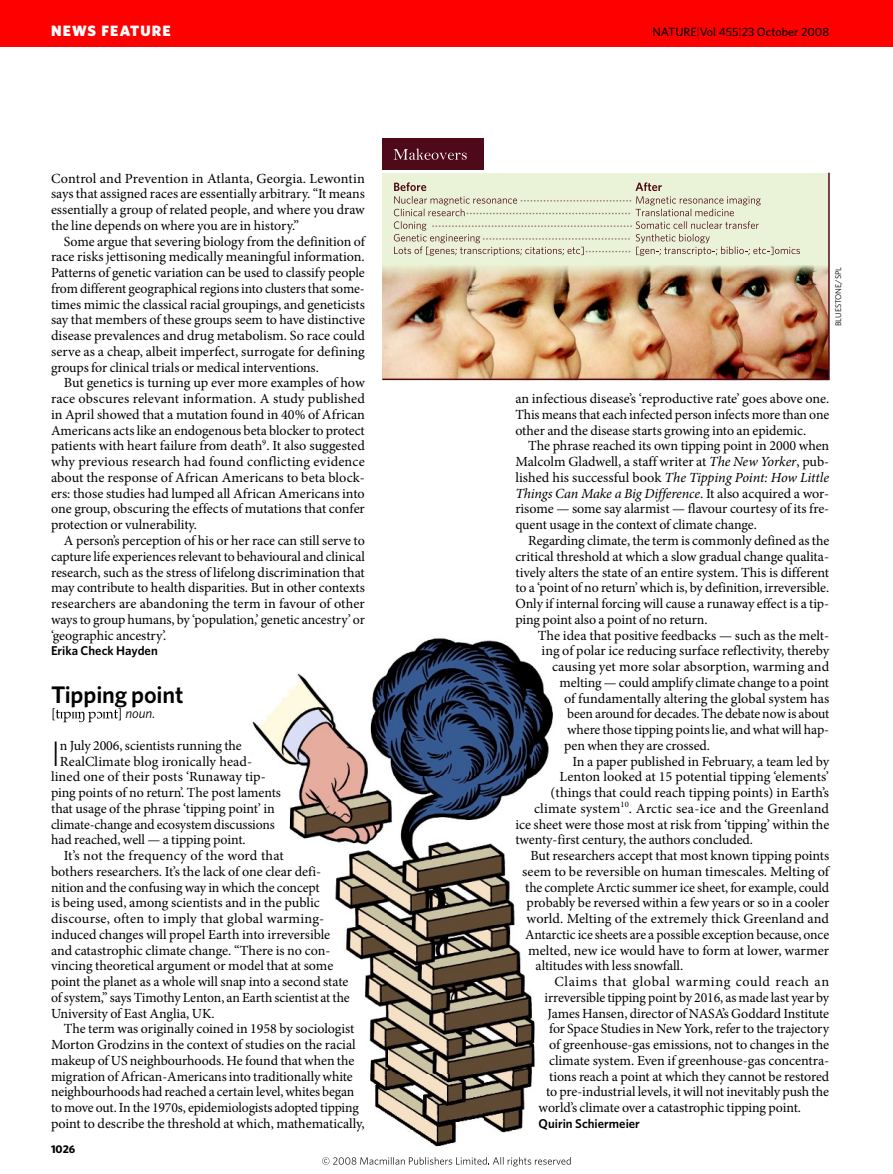
<style>
.page{position:relative;width:893px;height:1174px;background:#fff}
.page>*{position:absolute;margin:0;border:0;box-sizing:border-box;transform-origin:0 0}
.t1{font:300 35.4px "Whitney";color:#000}
.t2{font:600 24px "Whitney";letter-spacing:-.005em;color:#000}
.t3{font:900 15px "Whitney";letter-spacing:.075em;color:#fff}
.t4{font:13.95px/15.8px "Minion Pro";letter-spacing:-.005em;color:#000;text-align:justify}
.t5{font:13.95px "Minion Pro";letter-spacing:.015em;color:#000}
.t6{font:13.95px "Minion Pro";letter-spacing:.045em;color:#000}
.t7{font:italic 13.95px "Whitney";color:#000}
.t8{font:600 12.75px "Whitney";color:#000}
.t9{font:500 12px "Whitney";color:#000}
.t10{font:700 11.25px "Whitney";color:#000}
.t11{font:8.25px "Whitney";color:#000}
.s1{font-weight:300}
.s2{font-family:"Minion Pro";font-style:normal}
.s3{font-style:italic}
</style>
<div class="page">
<img style="left:252px;top:638px;width:309px;height:529px">
<div style="left:382px;top:138px;width:102px;height:32px;background:#4e0a18"></div>
<img style="left:382px;top:172px;width:448px;height:209px">
<svg style="left:394px;top:182px;width:406px;height:74px;background:#dde0c8"></svg>
<svg style="left:393px;top:149px;width:74px;height:11px"></svg>
<svg style="left:56px;top:709px;width:62px;height:13px"></svg>
<div style="left:0;top:0;width:893px;height:47px;background:#f00"></div>
<svg style="left:322px;top:1157px;width:249px;height:9px"></svg>
<p class="t3" style="left:51px;top:25px;width:121px">NEWS FEATURE</p>
<p class="t9" style="left:652px;top:27px;width:178px">NATURE<span class="s1">|</span>Vol 455<span class="s1">|</span>23 October 2008</p>
<p class="t4" style="left:51px;top:171px;width:315px">Control and Prevention in Atlanta, Georgia. Lewontin says that assigned races are essentially arbitrary. “It means essentially a group of related people, and where you draw the line depends on where you are in history.”</p>
<p class="t4" style="left:51px;top:234px;width:315px;text-indent:13px">Some argue that severing biology from the definition of race risks jettisoning medically meaningful information.<br>Patterns of genetic variation can be used to classify people from different geographical regions into clusters that some&shy;times mimic the classical racial groupings, and geneticists say that members of these groups seem to have distinctive disease prevalences and drug metabolism. So race could serve as a cheap, albeit imperfect, surrogate for defining groups for clinical trials or medical interventions.</p>
<p class="t4" style="left:51px;top:376px;width:315px;text-indent:13px">But genetics is turning up ever more examples of how race obscures relevant information. A study published in April showed that a mutation found in 40% of African Americans acts like an endogenous beta blocker to protect patients with heart failure from death<sup>9</sup>. It also suggested why previous research had found conflicting evidence about the response of African Americans to beta block&shy;ers: those studies had lumped all African Americans into one group, obscuring the effects of mutations that confer protection or vulnerability.</p>
<p class="t4" style="left:51px;top:534px;width:315px;text-indent:13px">A person’s perception of his or her race can still serve to capture life experiences relevant to behavioural and clinical research, such as the stress of lifelong discrimination that may contribute to health disparities. But in other contexts researchers are abandoning the term in favour of other ways to group humans, by ‘population,’ genetic ancestry’ or ‘geographic ancestry’.</p>
<p class="t8" style="left:51px;top:646px;width:108px">Erika Check Hayden</p>
<h2 class="t2" style="left:51px;top:685px;width:134px">Tipping point</h2>
<p class="t4" style="left:51px;top:707px;width:6px">[</p>
<p class="t7" style="left:118px;top:708px;width:39px"><span class="s2">]</span> noun.</p>
<h1 class="t1" style="left:51px;top:740px;width:11px">I</h1>
<p class="t4" style="left:60px;top:738px;width:183px">n July 2006, scientists running the</p>
<p class="t4" style="left:60px;top:754px;width:194px">RealClimate blog ironically head-</p>
<p class="t4" style="left:51px;top:770px;width:216px">lined one of their posts ‘Runaway tip-</p>
<p class="t4" style="left:51px;top:786px;width:231px">ping points of no return’. The post laments</p>
<p class="t4" style="left:51px;top:801px;width:225px">that usage of the phrase ‘tipping point’ in</p>
<p class="t4" style="left:51px;top:817px;width:225px">climate-change and ecosystem discussions</p>
<p class="t4" style="left:51px;top:833px;width:196px">had reached, well — a tipping point.</p>
<p class="t4" style="left:64px;top:849px;width:222px">It’s not the frequency of the word that</p>
<p class="t4" style="left:51px;top:864px;width:272px">bothers researchers. It’s the lack of one clear defi-</p>
<p class="t4" style="left:51px;top:880px;width:270px">nition and the confusing way in which the concept</p>
<p class="t4" style="left:51px;top:896px;width:270px">is being used, among scientists and in the public</p>
<p class="t5" style="left:51px;top:913px;width:275px">discourse, often to imply that global warming-</p>
<p class="t4" style="left:51px;top:927px;width:281px">induced changes will propel Earth into irreversible</p>
<p class="t4" style="left:51px;top:943px;width:281px">and catastrophic climate change. “There is no con-</p>
<p class="t4" style="left:51px;top:959px;width:284px">vincing theoretical argument or model that at some</p>
<p class="t4" style="left:51px;top:975px;width:299px">point the planet as a whole will snap into a second state</p>
<p class="t4" style="left:51px;top:990px;width:300px">of system,” says Timothy Lenton, an Earth scientist at the</p>
<p class="t4" style="left:51px;top:1006px;width:165px">University of East Anglia, UK.</p>
<p class="t4" style="left:64px;top:1022px;width:292px">The term was originally coined in 1958 by sociologist</p>
<p class="t4" style="left:51px;top:1038px;width:306px">Morton Grodzins in the context of studies on the racial</p>
<p class="t4" style="left:51px;top:1053px;width:305px">makeup of US neighbourhoods. He found that when the</p>
<p class="t4" style="left:51px;top:1069px;width:303px">migration of African-Americans into traditionally white</p>
<p class="t4" style="left:51px;top:1085px;width:305px">neighbourhoods had reached a certain level, whites began</p>
<p class="t4" style="left:51px;top:1101px;width:309px">to move out. In the 1970s, epidemiologists adopted tipping</p>
<p class="t4" style="left:51px;top:1116px;width:315px">point to describe the threshold at which, mathematically,</p>
<p class="t10" style="left:51px;top:1144px;width:26px">1026</p>
<p class="t11" style="left:835px;top:326px;width:61px;rotate:-90deg">BLUESTONE/SPL</p>
<p class="t4" style="left:515px;top:392px;width:315px">an infectious disease’s ‘reproductive rate’ goes above one.<br>This means that each infected person infects more than one other and the disease starts growing into an epidemic.</p>
<p class="t4" style="left:515px;top:439px;width:315px;text-indent:13px">The phrase reached its own tipping point in 2000 when Malcolm Gladwell, a staff writer at <span class="s3">The New Yorker</span>, pub&shy;lished his successful book <span class="s3">The Tipping Point: How Little Things Can Make a Big Difference</span>. It also acquired a wor&shy;risome — some say alarmist — flavour courtesy of its fre&shy;quent usage in the context of climate change.</p>
<p class="t4" style="left:515px;top:534px;width:315px;text-indent:13px">Regarding climate, the term is commonly defined as the critical threshold at which a slow gradual change qualita&shy;tively alters the state of an entire system. This is different to a ‘point of no return’ which is, by definition, irreversible.<br>Only if internal forcing will cause a runaway effect is a tip&shy;ping point also a point of no return.</p>
<p class="t4" style="left:538px;top:628px;width:293px">The idea that positive feedbacks — such as the melt-</p>
<p class="t4" style="left:542px;top:644px;width:289px">ing of polar ice reducing surface reflectivity, thereby</p>
<p class="t4" style="left:552px;top:660px;width:279px">causing yet more solar absorption, warming and</p>
<p class="t4" style="left:560px;top:675px;width:271px">melting — could amplify climate change to a point</p>
<p class="t4" style="left:564px;top:691px;width:267px">of fundamentally altering the global system has</p>
<p class="t4" style="left:567px;top:707px;width:264px">been around for decades. The debate now is about</p>
<p class="t4" style="left:567px;top:723px;width:263px">where those tipping points lie, and what will hap-</p>
<p class="t4" style="left:564px;top:738px;width:147px">pen when they are crossed.</p>
<p class="t4" style="left:572px;top:754px;width:258px">In a paper published in February, a team led by</p>
<p class="t4" style="left:560px;top:770px;width:271px">Lenton looked at 15 potential tipping ‘elements’</p>
<p class="t4" style="left:551px;top:786px;width:280px">(things that could reach tipping points) in Earth’s</p>
<p class="t5" style="left:534px;top:803px;width:296px">climate system<sup>10</sup>. Arctic sea-ice and the Greenland</p>
<p class="t4" style="left:515px;top:817px;width:315px">ice sheet were those most at risk from ‘tipping’ within the</p>
<p class="t4" style="left:515px;top:833px;width:239px">twenty-first century, the authors concluded.</p>
<p class="t4" style="left:530px;top:849px;width:300px">But researchers accept that most known tipping points</p>
<p class="t4" style="left:522px;top:864px;width:308px">seem to be reversible on human timescales. Melting of</p>
<p class="t4" style="left:525px;top:880px;width:306px">the complete Arctic summer ice sheet, for example, could</p>
<p class="t4" style="left:527px;top:896px;width:304px">probably be reversed within a few years or so in a cooler</p>
<p class="t4" style="left:527px;top:912px;width:304px">world. Melting of the extremely thick Greenland and</p>
<p class="t4" style="left:525px;top:927px;width:306px">Antarctic ice sheets are a possible exception because, once</p>
<p class="t4" style="left:528px;top:943px;width:302px">melted, new ice would have to form at lower, warmer</p>
<p class="t4" style="left:536px;top:959px;width:149px">altitudes with less snowfall.</p>
<p class="t6" style="left:554px;top:976px;width:276px">Claims that global warming could reach an</p>
<p class="t4" style="left:545px;top:990px;width:286px">irreversible tipping point by 2016, as made last year by</p>
<p class="t4" style="left:548px;top:1006px;width:283px">James Hansen, director of NASA’s Goddard Institute</p>
<p class="t4" style="left:549px;top:1022px;width:282px">for Space Studies in New York, refer to the trajectory</p>
<p class="t4" style="left:549px;top:1038px;width:282px">of greenhouse-gas emissions, not to changes in the</p>
<p class="t4" style="left:549px;top:1053px;width:282px">climate system. Even if greenhouse-gas concentra-</p>
<p class="t4" style="left:549px;top:1069px;width:282px">tions reach a point at which they cannot be restored</p>
<p class="t4" style="left:546px;top:1085px;width:284px">to pre-industrial levels, it will not inevitably push the</p>
<p class="t4" style="left:539px;top:1101px;width:264px">world’s climate over a catastrophic tipping point.</p>
<p class="t8" style="left:539px;top:1118px;width:103px">Quirin Schiermeier</p>
</div>
